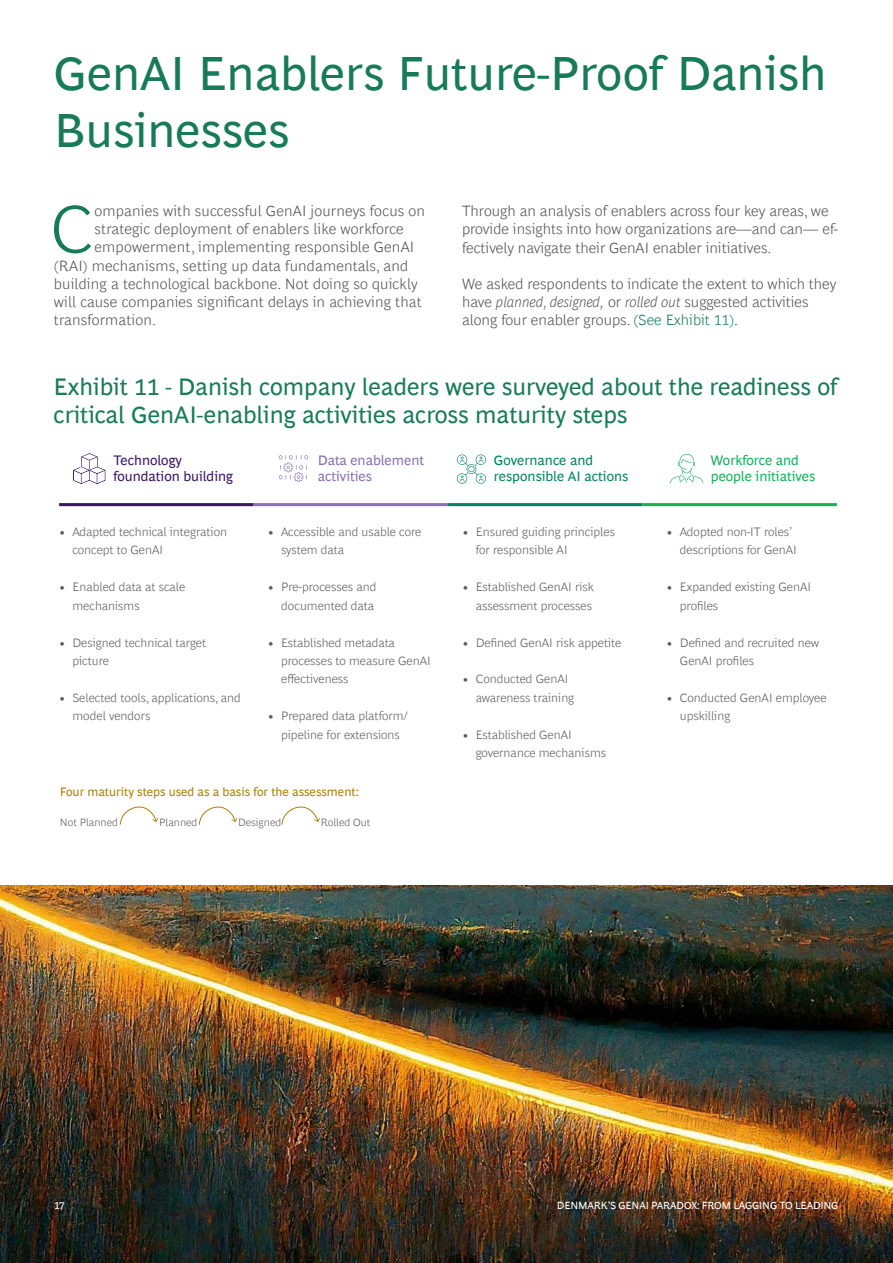
<style>
.page{position:relative;width:893px;height:1263px;background:#fff}
.page>*{position:absolute;margin:0;border:0;box-sizing:border-box;transform-origin:0 0}
.t1{font:300 68.1px "Henderson BCG Sans";color:#177b57}
.t2{font:48px/57.6px "Henderson BCG Sans";color:#177b57}
.t3{font:24px/28.8px "Henderson BCG Sans";color:#177c58}
.t4{font:300 15px/18px "Henderson BCG Sans";letter-spacing:.01em;color:#535353}
.t5{font:13.8px/16.6px "Henderson BCG Sans";color:#008560}
.t6{font:13.8px/16.6px "Henderson BCG Sans";color:#12b259}
.t7{font:13.8px/16.6px "Henderson BCG Sans";color:#3a1467}
.t8{font:13.8px/16.6px "Henderson BCG Sans";color:#8871b3}
.t9{font:300 12.3px/18.5px "Henderson BCG Sans";color:#5d5d60}
.t10{font:12.3px "Henderson BCG Sans";color:#ab8105}
.t11{font:300 10.8px "Henderson BCG Sans";color:#5d5d60}
.t12{font:10.5px "Henderson BCG Sans";letter-spacing:-.02em;color:#fff}
.s1{font-style:italic}
.s2{color:#177b57}
</style>
<div class="page">
<hr style="left:59px;top:503px;width:195px;height:3px;background:#3a1467">
<hr style="left:254px;top:503px;width:194px;height:3px;background:#8871b3">
<hr style="left:448px;top:503px;width:194px;height:3px;background:#008560">
<hr style="left:642px;top:503px;width:195px;height:3px;background:#12b259">
<svg style="left:73px;top:453px;width:32px;height:31px"></svg>
<svg style="left:670px;top:454px;width:33px;height:29px"></svg>
<svg style="left:457px;top:454px;width:29px;height:30px"></svg>
<svg style="left:279px;top:455px;width:29px;height:27px"></svg>
<svg style="left:119px;top:806px;width:39px;height:19px"></svg>
<svg style="left:198px;top:806px;width:39px;height:19px"></svg>
<svg style="left:281px;top:806px;width:39px;height:19px"></svg>
<img style="left:0;top:885px;width:893px;height:378px">
<h2 class="t2" style="left:54px;top:41px;width:774px">GenAI Enablers Future-Proof Danish<br>Businesses</h2>
<h1 class="t1" style="left:51px;top:179px;width:45px">C</h1>
<p class="t4" style="left:95px;top:201px;width:332px">ompanies with successful GenAI journeys focus on</p>
<p class="t4" style="left:95px;top:219px;width:311px">strategic deployment of enablers like workforce</p>
<p class="t4" style="left:95px;top:237px;width:321px">empowerment, implementing responsible GenAI</p>
<p class="t4" style="left:54px;top:255px;width:356px">(RAI) mechanisms, setting up data fundamentals, and</p>
<p class="t4" style="left:54px;top:273px;width:365px">building a technological backbone. Not doing so quickly</p>
<p class="t4" style="left:54px;top:291px;width:369px">will cause companies significant delays in achieving that</p>
<p class="t4" style="left:54px;top:309px;width:104px">transformation.</p>
<p class="t4" style="left:462px;top:201px;width:377px">Through an analysis of enablers across four key areas, we provide insights into how organizations are—and can— ef&shy;fectively navigate their GenAI enabler initiatives.</p>
<p class="t4" style="left:462px;top:273px;width:376px">We asked respondents to indicate the extent to which they have <span class="s1">planned, designed,</span> or <span class="s1">rolled out</span> suggested activities along four enabler groups. <span class="s2">(See Exhibit 11)</span>.</p>
<h3 class="t3" style="left:54px;top:370px;width:786px">Exhibit 11 - Danish company leaders were surveyed about the readiness of critical GenAI-enabling activities across maturity steps</h3>
<p class="t7" style="left:113px;top:450px;width:121px">Technology foundation building</p>
<p class="t9" style="left:72px;top:521px;width:156px;text-indent:-13px">• Adapted technical integration concept to GenAI</p>
<p class="t9" style="left:72px;top:577px;width:114px;text-indent:-13px">• Enabled data at scale mechanisms</p>
<p class="t9" style="left:72px;top:632px;width:135px;text-indent:-13px">• Designed technical target picture</p>
<p class="t9" style="left:72px;top:687px;width:170px;text-indent:-13px">• Selected tools, applications, and model vendors</p>
<p class="t8" style="left:318px;top:450px;width:108px">Data enablement activities</p>
<p class="t5" style="left:494px;top:450px;width:136px">Governance and responsible AI actions</p>
<p class="t6" style="left:711px;top:450px;width:106px">Workforce and people initiatives</p>
<p class="t9" style="left:281px;top:521px;width:142px;text-indent:-13px">• Accessible and usable core system data</p>
<p class="t9" style="left:268px;top:577px;width:110px;text-align:right">• Pre-processes and documented data</p>
<p class="t9" style="left:281px;top:632px;width:151px;text-indent:-13px">• Established metadata processes to measure GenAI effectiveness</p>
<p class="t9" style="left:268px;top:706px;width:142px;text-align:center">• Prepared data platform/ pipeline for extensions</p>
<p class="t9" style="left:476px;top:521px;width:141px;text-indent:-13px">• Ensured guiding principles for responsible AI</p>
<p class="t9" style="left:463px;top:577px;width:133px;text-align:right">• Established GenAI risk assessment processes</p>
<p class="t9" style="left:463px;top:632px;width:160px">• Defined GenAI risk appetite</p>
<p class="t9" style="left:476px;top:669px;width:100px;text-indent:-13px">• Conducted GenAI awareness training</p>
<p class="t9" style="left:476px;top:724px;width:132px;text-indent:-13px">• Established GenAI governance mechanisms</p>
<p class="t9" style="left:680px;top:521px;width:118px;text-indent:-13px">• Adopted non-IT roles’ descriptions for GenAI</p>
<p class="t9" style="left:680px;top:577px;width:133px;text-indent:-13px">• Expanded existing GenAI profiles</p>
<p class="t9" style="left:680px;top:632px;width:141px;text-indent:-13px">• Defined and recruited new<br>GenAI profiles</p>
<p class="t9" style="left:680px;top:687px;width:148px;text-indent:-13px">• Conducted GenAI employee upskilling</p>
<p class="t10" style="left:60px;top:782px;width:301px">Four maturity steps used as a basis for the assessment:</p>
<p class="t11" style="left:60px;top:815px;width:60px">Not Planned</p>
<p class="t11" style="left:159px;top:815px;width:40px">Planned</p>
<p class="t11" style="left:238px;top:815px;width:45px">Designed</p>
<p class="t11" style="left:321px;top:815px;width:51px">Rolled Out</p>
<p class="t12" style="left:54px;top:1198px;width:12px">17</p>
<p class="t12" style="left:557px;top:1198px;width:283px">DENMARK’S GENAI PARADOX: FROM LAGGING TO LEADING</p>
</div>
